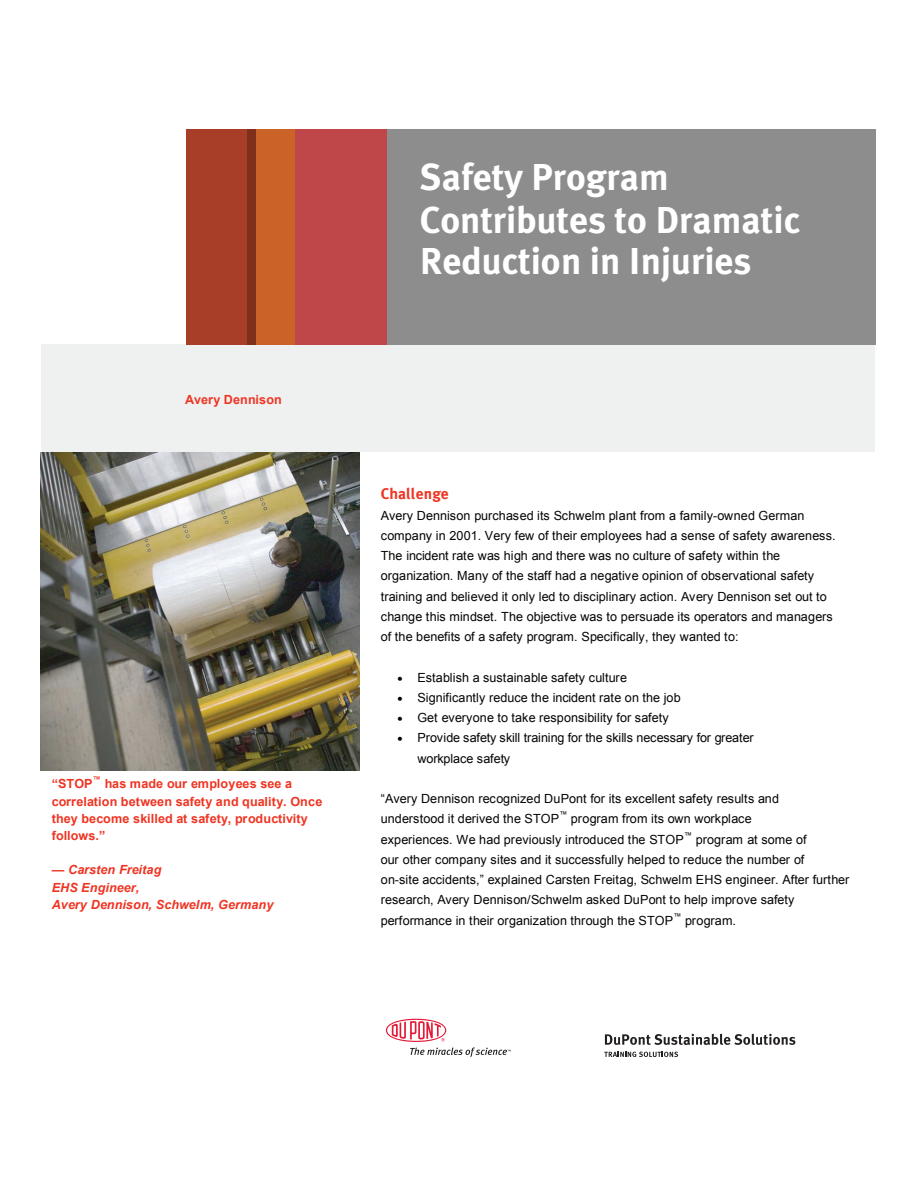
<style>
.page{position:relative;width:918px;height:1188px;background:#fff}
.page>*{position:absolute;margin:0;border:0;box-sizing:border-box;transform-origin:0 0}
.t1{font:700 37.5px/42px "Meta Plus";color:#fff}
.t2{font:700 15.45px "Meta Plus";letter-spacing:.005em;color:#ef3422}
.t3{font:12.6px/20.2px "Arial";letter-spacing:.01em;color:#040503}
.t4{font:700 12.6px/17.1px "Arial";letter-spacing:.01em;color:#ef3422}
.t5{font:12.6px/20.5px "Arial";letter-spacing:-.015em;color:#040503}
.t6{font:italic 700 12.6px/17.2px "Arial";letter-spacing:.01em;color:#ef3422}
.t7{font:7.95px "Arial";color:#040503}
.t8{font:700 7.95px "Arial";color:#ef3422}
</style>
<div class="page">
<div style="left:41px;top:345px;width:834px;height:107px;background:#eff1f1"></div>
<div style="left:229px;top:129px;width:43px;height:216px;background:#802f1c"></div>
<div style="left:278px;top:129px;width:125px;height:216px;background:#bf474a"></div>
<div style="left:387px;top:129px;width:488px;height:216px;background:#8e8d8d"></div>
<div style="left:186px;top:129px;width:60px;height:216px;background:#a93e28"></div>
<div style="left:256px;top:129px;width:39px;height:216px;background:#cb6328"></div>
<img style="left:41px;top:453px;width:318px;height:317px">
<svg style="left:386px;top:1019px;width:125px;height:38px"></svg>
<svg style="left:605px;top:1034px;width:190px;height:11px"></svg>
<svg style="left:604px;top:1052px;width:74px;height:5px"></svg>
<p class="t4" style="left:185px;top:391px;width:98px">Avery Dennison</p>
<p class="t8" style="left:93px;top:774px;width:9px">™</p>
<p class="t4" style="left:52px;top:776px;width:272px;text-indent:53px">has made our employees see a correlation between safety and quality. Once they become skilled at safety, productivity follows.”</p>
<p class="t6" style="left:52px;top:862px;width:223px">— Carsten Freitag<br>EHS Engineer,<br>Avery Dennison, Schwelm, Germany</p>
<p class="t4" style="left:52px;top:776px;width:42px">“STOP</p>
<h1 class="t1" style="left:420px;top:156px;width:382px">Safety Program<br>Contributes to Dramatic<br>Reduction in Injuries</h1>
<p class="t2" style="left:381px;top:485px;width:70px">Challenge</p>
<p class="t3" style="left:381px;top:505px;width:456px">Avery Dennison purchased its Schwelm plant from a family-owned German company in 2001. Very few of their employees had a sense of safety awareness.<br>The incident rate was high and there was no culture of safety within the organization. Many of the staff had a negative opinion of observational safety training and believed it only led to disciplinary action. Avery Dennison set out to change this mindset. The objective was to persuade its operators and managers of the benefits of a safety program. Specifically, they wanted to:</p>
<p class="t3" style="left:397px;top:667px;width:231px">• Establish a sustainable safety culture</p>
<p class="t3" style="left:397px;top:688px;width:285px">• Significantly reduce the incident rate on the job</p>
<p class="t3" style="left:397px;top:708px;width:273px">• Get everyone to take responsibility for safety</p>
<p class="t5" style="left:418px;top:728px;width:338px;text-indent:-20px">• Provide safety skill training for the skills necessary for greater workplace safety</p>
<p class="t3" style="left:381px;top:789px;width:400px">“Avery Dennison recognized DuPont for its excellent safety results and understood it derived the STOP</p>
<p class="t7" style="left:559px;top:809px;width:9px">™</p>
<p class="t3" style="left:381px;top:809px;width:372px;text-indent:190px">program from its own workplace experiences. We had previously introduced the STOP</p>
<p class="t7" style="left:684px;top:830px;width:9px">™</p>
<p class="t3" style="left:381px;top:829px;width:470px;text-indent:315px">program at some of<br>our other company sites and it successfully helped to reduce the number of<br>on-site accidents,” explained Carsten Freitag, Schwelm EHS engineer. After further research, Avery Dennison/Schwelm asked DuPont to help improve safety performance in their organization through the STOP</p>
<p class="t7" style="left:674px;top:911px;width:9px">™</p>
<p class="t3" style="left:685px;top:910px;width:53px">program.</p>
</div>
